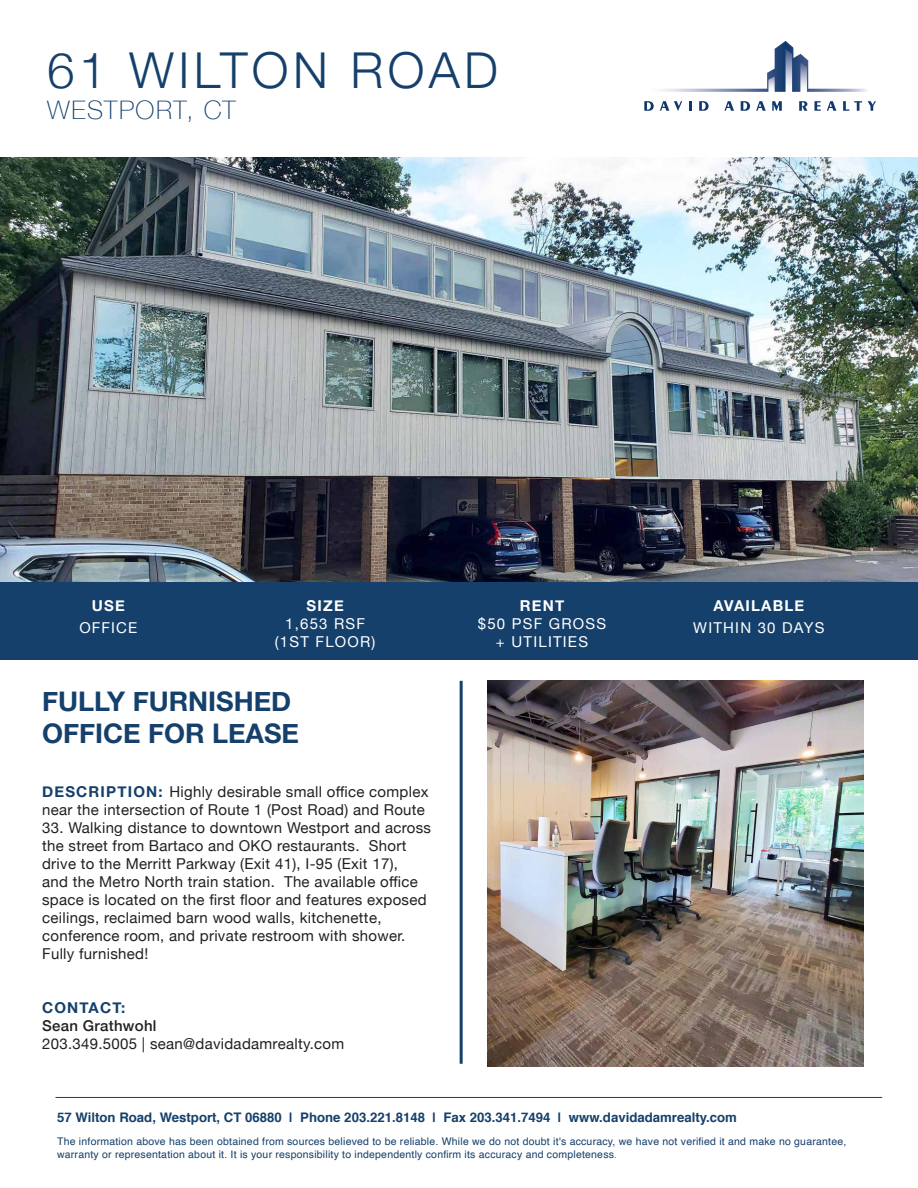
<style>
.page{position:relative;width:918px;height:1188px;background:#fff}
.page>*{position:absolute;margin:0;border:0;box-sizing:border-box;transform-origin:0 0}
.t1{font:300 49.5px "Helvetica Neue";letter-spacing:.09em;color:#15406b}
.Paragraph_Style_1{font:700 27px "Helvetica Neue";color:#15406b}
.t2{font:100 25.5px "Helvetica Neue";letter-spacing:.06em;color:#15406b}
.Paragraph_Style_1-2{font:15px/18px "Helvetica Neue";letter-spacing:.02em;color:#231f20}
.Paragraph_Style_2{font:15px/18px "Helvetica Neue";letter-spacing:.08em;color:#fff;text-align:center}
.Paragraph_Style_3{font:15px "Helvetica Neue";letter-spacing:.02em;color:#231f20}
.Paragraph_Style_1-3{font:700 15px "Helvetica Neue";letter-spacing:.08em;color:#fff}
.Paragraph_Style_3-2{font:500 15px "Helvetica Neue";letter-spacing:.02em;color:#231f20}
.Paragraph_Style_1-4{font:700 15px "Helvetica Neue";letter-spacing:.08em;color:#15406b}
.t3{font:700 13.2px "Helvetica";color:#15406b}
.t4{font:10.5px/12.6px "Helvetica";letter-spacing:.02em;color:#15406b}
.s1{font-weight:700;color:#15406b}
.s2{font-weight:300;font-size:9.3px}
</style>
<div class="page">
<svg style="left:644px;top:101px;width:10px;height:10px"></svg>
<svg style="left:660px;top:101px;width:22px;height:10px"></svg>
<svg style="left:689px;top:101px;width:2px;height:10px"></svg>
<svg style="left:699px;top:101px;width:10px;height:10px"></svg>
<svg style="left:724px;top:101px;width:10px;height:10px"></svg>
<svg style="left:741px;top:101px;width:9px;height:10px"></svg>
<svg style="left:756px;top:101px;width:10px;height:10px"></svg>
<svg style="left:772px;top:101px;width:10px;height:10px"></svg>
<svg style="left:799px;top:101px;width:8px;height:10px"></svg>
<svg style="left:814px;top:101px;width:7px;height:10px"></svg>
<svg style="left:827px;top:101px;width:9px;height:10px"></svg>
<svg style="left:843px;top:101px;width:19px;height:10px"></svg>
<svg style="left:868px;top:101px;width:8px;height:10px"></svg>
<svg style="left:661px;top:41px;width:206px;height:51px"></svg>
<hr style="left:56px;top:1097px;width:826px;height:1px;background:#15406b">
<img style="left:0;top:158px;width:918px;height:424px">
<div style="left:0;top:582px;width:918px;height:78px;background:#15406b"></div>
<hr style="left:460px;top:681px;width:3px;height:383px;background:#15406b">
<img style="left:487px;top:681px;width:377px;height:385px">
<h1 class="t1" style="left:47px;top:31px;width:452px">61 WILTON ROAD</h1>
<h3 class="t2" style="left:47px;top:91px;width:190px">WESTPORT, CT</h3>
<p class="Paragraph_Style_1-3" style="left:92px;top:593px;width:34px">USE</p>
<p class="Paragraph_Style_2" style="left:80px;top:620px;width:59px">OFFICE</p>
<p class="Paragraph_Style_1-3" style="left:307px;top:593px;width:39px">SIZE</p>
<p class="Paragraph_Style_2" style="left:275px;top:615px;width:102px">1,653 RSF (1ST FLOOR)</p>
<p class="Paragraph_Style_1" style="left:42px;top:681px;width:251px">FULLY FURNISHED</p>
<p class="Paragraph_Style_1" style="left:42px;top:712px;width:259px">OFFICE FOR LEASE</p>
<p class="Paragraph_Style_1-2" style="left:42px;top:783px;width:388px"><span class="s1">DESCRIPTION:</span> Highly desirable small office complex near the intersection of Route 1 (Post Road) and Route</p>
<p class="Paragraph_Style_1-2" style="left:42px;top:819px;width:390px">33. Walking distance to downtown Westport and across the street from Bartaco and OKO restaurants. Short drive to the Merritt Parkway (Exit 41), I-95 (Exit 17),<br>and the Metro North train station. The available office space is located on the first floor and features exposed ceilings, reclaimed barn wood walls, kitchenette, conference room, and private restroom with shower.<br>Fully furnished!</p>
<p class="Paragraph_Style_1-4" style="left:42px;top:996px;width:85px">CONTACT:</p>
<p class="Paragraph_Style_3-2" style="left:42px;top:1014px;width:116px">Sean Grathwohl</p>
<p class="Paragraph_Style_3" style="left:42px;top:1033px;width:304px">203.349.5005 | sean@davidadamrealty.com</p>
<p class="Paragraph_Style_1-3" style="left:520px;top:593px;width:46px">RENT</p>
<p class="Paragraph_Style_2" style="left:478px;top:615px;width:130px">$50 PSF GROSS + UTILITIES</p>
<p class="Paragraph_Style_1-3" style="left:713px;top:593px;width:92px">AVAILABLE</p>
<p class="Paragraph_Style_2" style="left:693px;top:620px;width:133px">WITHIN 30 DAYS</p>
<p class="t3" style="left:57px;top:1106px;width:681px">57 Wilton Road, Westport, CT 06880 | Phone 203.221.8148 | Fax 203.341.7494 | www.davidadamrealty.com</p>
<p class="t4" style="left:57px;top:1136px;width:791px">The information above has been obtained from sources believed to be reliable. While we do not doubt it's accuracy, we have not verified it and make no guarantee, warranty or representation about it. It is your responsibility to independently confirm its accuracy and completeness<span class="s2">.</span></p>
</div>
